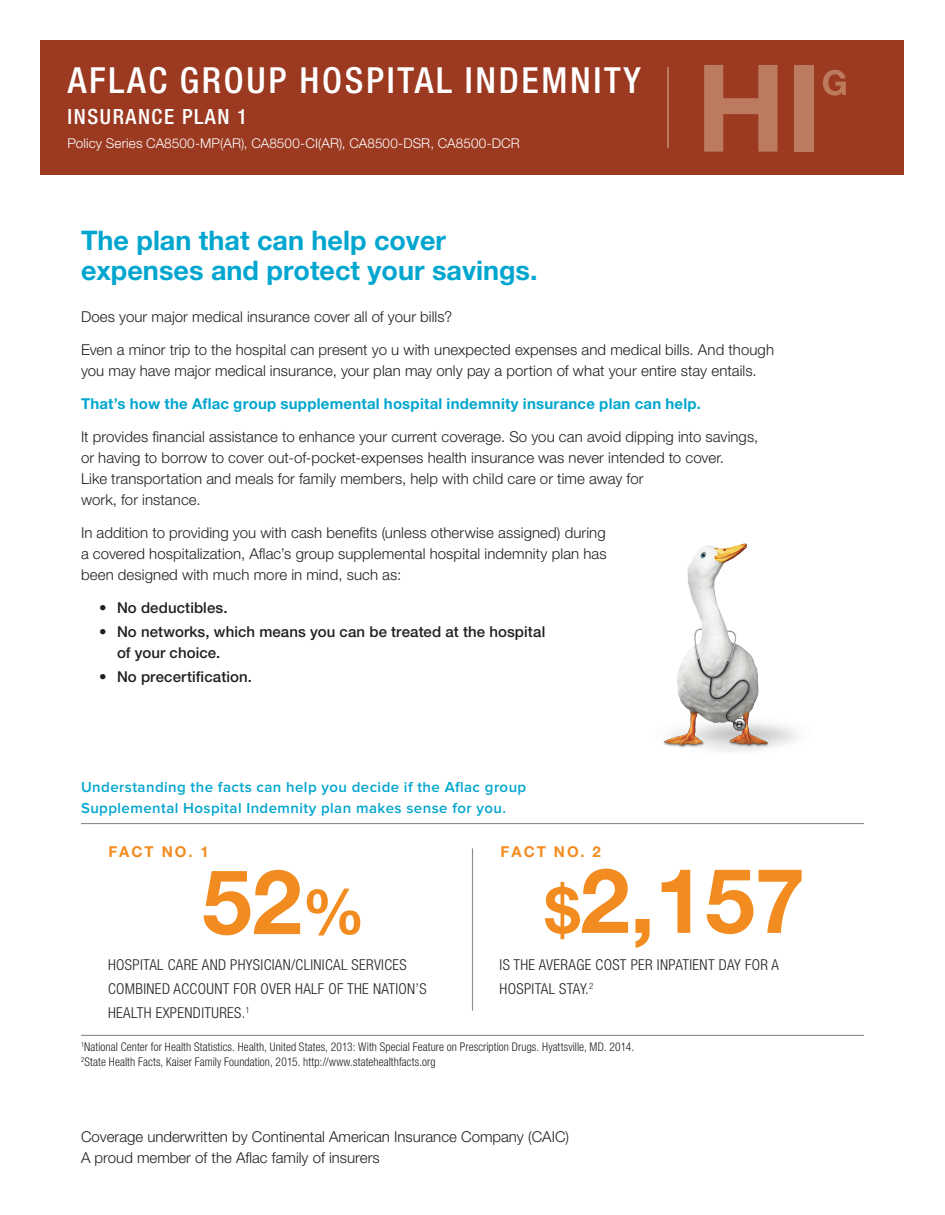
<style>
.page{position:relative;width:945px;height:1215px;background:#fff}
.page>*{position:absolute;margin:0;border:0;box-sizing:border-box;transform-origin:0 0}
.t1{font:700 121.5px "Helvetica Neue CELT";color:#bc7b5f}
.t2{font:700 90px "Helvetica Neue CELT";color:#f28c20}
.t3{font:500 condensed 36px "Helvetica Neue LTCE";letter-spacing:.075em;color:#fff}
.t4{font:700 34.5px "Helvetica Neue CELT";color:#bc7b5f}
.t5{font:700 27px/30px "Helvetica Neue CELT";color:#00a6cf}
.t6{font:500 condensed 21px "Helvetica Neue LTCE";letter-spacing:.075em;color:#fff}
.t7{font:300 15px/21px "Helvetica Neue CELT";letter-spacing:.005em;color:#231f20}
.t8{font:300 condensed 15px/24px "Helvetica Neue LTCE";letter-spacing:.025em;color:#231f20}
.t9{font:600 15px/21px "Proxima Nova";letter-spacing:.03em;color:#00a6cf}
.t10{font:500 15px/21px "Helvetica Neue CELT";letter-spacing:.005em;color:#231f20}
.t11{font:700 15px "Helvetica Neue CELT";letter-spacing:.015em;color:#00a6cf}
.t12{font:700 15px "Helvetica Neue CELT";letter-spacing:.135em;color:#f28c20}
.t13{font:300 13.5px "Helvetica Neue CELT";letter-spacing:.01em;color:#fff}
.t14{font:300 condensed 12px/15px "Helvetica Neue LTCE";letter-spacing:.01em;color:#231f20;scale:.96 1}
.s1{font-size:63px}
</style>
<div class="page">
<div style="left:40px;top:40px;width:864px;height:136px;background:#9b3921"></div>
<img style="left:663px;top:543px;width:134px;height:209px">
<hr style="left:667px;top:68px;width:1px;height:80px;background:#bc7b5f">
<hr style="left:81px;top:823px;width:783px;height:1px;background:#8c8b8e">
<hr style="left:81px;top:1035px;width:783px;height:1px;background:#8c8b8e">
<hr style="left:472px;top:848px;width:1px;height:163px;background:#8c8b8e">
<h3 class="t3" style="left:68px;top:59px;width:575px">AFLAC GROUP HOSPITAL INDEMNITY</h3>
<h3 class="t6" style="left:68px;top:104px;width:181px">INSURANCE PLAN 1</h3>
<p class="t13" style="left:68px;top:135px;width:454px">Policy Series CA8500-MP(AR), CA8500-CI(AR), CA8500-DSR, CA8500-DCR</p>
<h1 class="t1" style="left:696px;top:33px;width:127px">HI</h1>
<h3 class="t4" style="left:822px;top:61px;width:28px">G</h3>
<h3 class="t5" style="left:81px;top:226px;width:458px">The plan that can help cover expenses and protect your savings.</h3>
<p class="t7" style="left:81px;top:306px;width:373px">Does your major medical insurance cover all of your bills?</p>
<p class="t7" style="left:81px;top:339px;width:695px">Even a minor trip to the hospital can present yo u with unexpected expenses and medical bills. And though you may have major medical insurance, your plan may only pay a portion of what your entire stay entails.</p>
<p class="t11" style="left:81px;top:394px;width:621px">That’s how the Aflac group supplemental hospital indemnity insurance plan can help.</p>
<p class="t7" style="left:81px;top:426px;width:679px">It provides financial assistance to enhance your current coverage. So you can avoid dipping into savings, or having to borrow to cover out-of-pocket-expenses health insurance was never intended to cover.<br>Like transportation and meals for family members, help with child care or time away for<br>work, for instance.</p>
<p class="t7" style="left:81px;top:522px;width:527px;text-align:justify">In addition to providing you with cash benefits (unless otherwise assigned) during a covered hospitalization, Aflac’s group supplemental hospital indemnity plan has been designed with much more in mind, such as:</p>
<p class="t10" style="left:99px;top:597px;width:130px">• No deductibles.</p>
<p class="t10" style="left:117px;top:621px;width:430px;text-indent:-18px">• No networks, which means you can be treated at the hospital of your choice.</p>
<p class="t10" style="left:99px;top:666px;width:154px">• No precertification.</p>
<p class="t9" style="left:81px;top:777px;width:447px">Understanding the facts can help you decide if the Aflac group<br>Supplemental Hospital Indemnity plan makes sense for you.</p>
<p class="t12" style="left:108px;top:842px;width:102px">FACT NO. 1</p>
<p class="t12" style="left:501px;top:842px;width:102px">FACT NO. 2</p>
<h2 class="t2" style="left:202px;top:846px;width:165px">52<span class="s1">%</span></h2>
<h2 class="t2" style="left:545px;top:845px;width:262px"><span class="s1">$</span>2,157</h2>
<p class="t8" style="left:108px;top:953px;width:320px">HOSPITAL CARE AND PHYSICIAN/CLINICAL SERVICES<br>COMBINED ACCOUNT FOR OVER HALF OF THE NATION’S<br>HEALTH EXPENDITURES.<sup>1</sup></p>
<p class="t8" style="left:500px;top:953px;width:281px">IS THE AVERAGE COST PER INPATIENT DAY FOR A<br>HOSPITAL STAY.<sup>2</sup></p>
<p class="t14" style="left:81px;top:1040px;width:578px"><sup>1</sup>National Center for Health Statistics. Health, United States, 2013: With Special Feature on Prescription Drugs. Hyattsville, MD. 2014.<br><sup>2</sup>State Health Facts, Kaiser Family Foundation, 2015. http://www.statehealthfacts.org</p>
<p class="t7" style="left:81px;top:1126px;width:490px">Coverage underwritten by Continental American Insurance Company (CAIC)<br>A proud member of the Aflac family of insurers</p>
</div>
